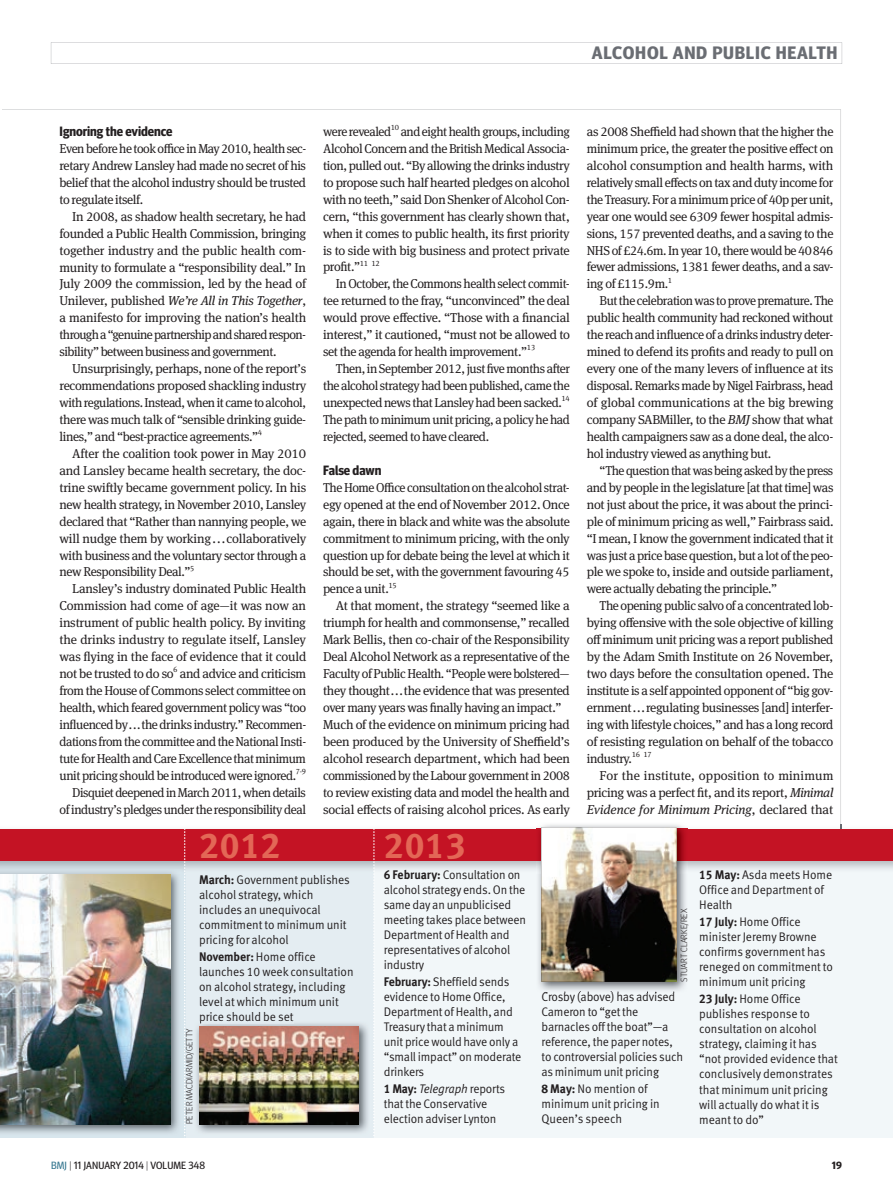
<style>
.page{position:relative;width:893px;height:1191px;background:#fff}
.page>*{position:absolute;margin:0;border:0;box-sizing:border-box;transform-origin:0 0}
.t1{font:700 36px "Meta Pro";color:#e36756}
.t2{font:700 18px "Meta Headline OT";letter-spacing:.04em;color:#6a6d73}
.t3{font:700 13.5px "Meta Headline OT";color:#231f20}
.t4{font:12.9px/17px "Meta Serif Pro";letter-spacing:-.03em;color:#231f20;text-align:justify}
.t5{font:12.9px/17px "Meta Serif Pro";letter-spacing:-.03em;color:#231f20;text-align:justify;scale:.96 1}
.t6{font:12.45px/15px "Meta Pro Normal";letter-spacing:-.015em;color:#231f20;scale:.95 1}
.t7{font:10.5px "Meta Headline OT";letter-spacing:.01em;color:#231f20}
.t8{font:700 10.5px "Meta Headline OT";color:#231f20}
.t9{font:300 9px "Meta Headline OT";letter-spacing:.015em;color:#231f20}
.t10{font:7.8px "Meta Serif Pro";color:#231f20}
.s1{font-style:italic}
.s2{font-family:"Meta Pro";font-weight:700}
.s3{color:#3c7b93}
.s4{font-weight:300}
</style>
<div class="page">
<svg style="left:51px;top:42px;width:791px;height:22px"></svg>
<div style="left:373px;top:854px;width:520px;height:283px;background:#f2f7f9"></div>
<div style="left:183px;top:854px;width:190px;height:283px;background:#e4edf2"></div>
<div style="left:0;top:854px;width:185px;height:283px;background:#d8e6ed"></div>
<img style="left:688px;top:860px;width:205px;height:9px">
<img style="left:0;top:860px;width:536px;height:10px">
<div style="left:0;top:828px;width:893px;height:32px;background:#c41324"></div>
<svg style="left:184px;top:828px;width:1px;height:310px"></svg>
<svg style="left:373px;top:828px;width:2px;height:310px"></svg>
<img style="left:0;top:869px;width:181px;height:264px">
<img style="left:0;top:874px;width:170px;height:250px">
<img style="left:196px;top:1023px;width:172px;height:110px">
<img style="left:200px;top:1021px;width:93px;height:2px">
<img style="left:199px;top:1026px;width:160px;height:98px">
<img style="left:536px;top:824px;width:152px;height:167px">
<img style="left:543px;top:991px;width:132px;height:2px">
<img style="left:541px;top:827px;width:135px;height:154px">
<h2 class="t2" style="left:592px;top:42px;width:247px">ALCOHOL AND PUBLIC HEALTH</h2>
<p class="t3" style="left:60px;top:123px;width:115px">Ignoring the evidence</p>
<p class="t5" style="left:60px;top:139px;width:259px">Even before he took office in May 2010, health sec&shy;retary Andrew Lansley had made no secret of his belief that the alcohol industry should be trusted to regulate itself.</p>
<p class="t4" style="left:60px;top:207px;width:248px;text-indent:13px">In 2008, as shadow health secretary, he had founded a Public Health Commission, bringing together industry and the public health com&shy;munity to formulate a “responsibility deal.” In July 2009 the commission, led by the head of Unilever, published <span class="s1">We’re All in This Together</span> , a manifesto for improving the nation’s health through a “genuine partnership and shared respon&shy;sibility” between business and government.</p>
<p class="t4" style="left:60px;top:359px;width:248px;text-indent:13px">Unsurprisingly, perhaps, none of the report’s recommendations proposed shackling industry with regulations. Instead, when it came to alcohol, there was much talk of “sensible drinking guide&shy;lines,” and “best-practice agreements.” <sup>4</sup></p>
<p class="t4" style="left:60px;top:444px;width:248px;text-indent:13px">After the coalition took power in May 2010 and Lansley became health secretary, the doc&shy;trine swiftly became government policy. In his new health strategy, in November 2010, Lansley declared that “Rather than nannying people, we will nudge them by working . . . collaboratively with business and the voluntary sector through a new Responsibility Deal.”</p>
<p class="t10" style="left:190px;top:562px;width:6px">5</p>
<p class="t4" style="left:60px;top:580px;width:248px;text-align:right">Lansley’s industry dominated Public Health Commission had come of age—it was now an instrument of public health policy. By inviting the drinks industry to regulate itself, Lansley was flying in the face of evidence that it could not be trusted to do so <sup>6</sup> and advice and criticism from the House of Commons select committee on health, which feared government policy was “too influenced by . . . the drinks industry.” Recommen&shy;dations from the committee and the National Insti&shy;tute for Health and Care Excellence that minimum unit pricing should be introduced were ignored. <sup>7-9<br></sup>Disquiet deepened in March 2011, when details of industry’s pledges under the responsibility deal</p>
<p class="t5" style="left:323px;top:122px;width:258px">were revealed <sup>10</sup> and eight health groups, including Alcohol Concern and the British Medical Associa&shy;tion, pulled out. “By allowing the drinks industry to propose such half hearted pledges on alcohol with no teeth,” said Don Shenker of Alcohol Con&shy;cern, “this government has clearly shown that, when it comes to public health, its first priority is to side with big business and protect private profit.” <sup>11</sup> <sup>12</sup></p>
<p class="t4" style="left:323px;top:275px;width:248px;text-indent:13px">In October, the Commons health select commit&shy;tee returned to the fray, “unconvinced” the deal would prove effective. “Those with a financial interest,” it cautioned, “must not be allowed to set the agenda for health improvement.” <sup>13</sup></p>
<p class="t4" style="left:323px;top:359px;width:248px;text-indent:13px">Then, in September 2012, just five months after the alcohol strategy had been published, came the unexpected news that Lansley had been sacked. <sup>14<br></sup>The path to minimum unit pricing, a policy he had rejected, seemed to have cleared.</p>
<p class="t3" style="left:323px;top:462px;width:60px">False dawn</p>
<p class="t4" style="left:323px;top:478px;width:248px">The Home Office consultation on the alcohol strat&shy;egy opened at the end of November 2012. Once again, there in black and white was the absolute commitment to minimum pricing, with the only question up for debate being the level at which it should be set, with the government favouring 45 pence a unit. <sup>15</sup></p>
<p class="t4" style="left:323px;top:596px;width:248px;text-align:left;text-indent:13px">At that moment, the strategy “seemed like a triumph for health and commonsense,” recalled Mark Bellis, then co-chair of the Responsibility Deal Alcohol Network as a representative of the Faculty of Public Health. “People were bolstered— they thought . . . the evidence that was presented over many years was finally having an impact.” Much of the evidence on minimum pricing had been produced by the University of Sheffield’s alcohol research department, which had been commissioned by the Labour government in 2008 to review existing data and model the health and social effects of raising alcohol prices. As early</p>
<h1 class="t1" style="left:199px;top:817px;width:84px">2012</h1>
<h1 class="t1" style="left:384px;top:817px;width:84px">2013</h1>
<p class="t4" style="left:587px;top:122px;width:248px">as 2008 Sheffield had shown that the higher the minimum price, the greater the positive effect on alcohol consumption and health harms, with relatively small effects on tax and duty income for the Treasury. For a minimum price of 40p per unit, year one would see 6309 fewer hospital admis&shy;sions, 157 prevented deaths, and a saving to the NHS of £24.6m. In year 10, there would be 40 846 fewer admissions, 1381 fewer deaths, and a sav&shy;ing of £115.9m. <sup>1</sup></p>
<p class="t5" style="left:587px;top:292px;width:259px;text-indent:13px">But the celebration was to prove premature. The public health community had reckoned without the reach and influence of a drinks industry deter&shy;mined to defend its profits and ready to pull on every one of the many levers of influence at its disposal. Remarks made by Nigel Fairbrass, head of global communications at the big brewing company SABMiller, to the <span class="s1">BMJ</span> show that what health campaigners saw as a done deal, the alco&shy;hol industry viewed as anything but.</p>
<p class="t5" style="left:587px;top:461px;width:259px;text-indent:13px">“The question that was being asked by the press and by people in the legislature [at that time] was not just about the price, it was about the princi&shy;ple of minimum pricing as well,” Fairbrass said. “I mean, I know the government indicated that it was just a price base question, but a lot of the peo&shy;ple we spoke to, inside and outside parliament, were actually debating the principle.”</p>
<p class="t4" style="left:587px;top:596px;width:248px;text-indent:13px">The opening public salvo of a concentrated lob&shy;bying offensive with the sole objective of killing off minimum unit pricing was a report published by the Adam Smith Institute on 26 November, two days before the consultation opened. The institute is a self appointed opponent of “big gov&shy;ernment . . . regulating businesses [and] interfer&shy;ing with lifestyle choices,” and has a long record of resisting regulation on behalf of the tobacco industry. <sup>16</sup> <sup>17</sup></p>
<p class="t4" style="left:587px;top:766px;width:248px;text-indent:13px">For the institute, opposition to minimum pricing was a perfect fit, and its report, <span class="s1">Minimal Evidence for Minimum Pricing</span> , declared that</p>
<p class="t6" style="left:199px;top:871px;width:160px"><span class="s2">March :</span> Government publishes alcohol strategy, which includes an unequivocal commitment to minimum unit pricing for alcohol</p>
<p class="t6" style="left:199px;top:948px;width:164px"><span class="s2">November :</span> Home office launches 10 week consultation on alcohol strategy, including level at which minimum unit price should be set</p>
<p class="t9" style="left:184px;top:1124px;width:97px;rotate:-90deg">PETER MACDIARMID/GETTY</p>
<p class="t6" style="left:384px;top:866px;width:151px"><span class="s2">6 February :</span> Consultation on alcohol strategy ends. On the same day an unpublicised meeting takes place between<br>Department of Health and representatives of alcohol industry</p>
<p class="t6" style="left:384px;top:973px;width:146px"><span class="s2">February:</span> Sheffield sends evidence to Home Office,<br>Department of Health, and<br>Treasury that a minimum unit price would have only a “small impact” on moderate drinkers</p>
<p class="t6" style="left:384px;top:1080px;width:129px"><span class="s2">1 May :</span> <span class="s1">Telegraph</span> reports that the Conservative election adviser Lynton</p>
<p class="t9" style="left:679px;top:981px;width:74px;rotate:-90deg">STUART CLARKE/REX</p>
<p class="t6" style="left:541px;top:988px;width:151px">Crosby (above) has advised<br>Cameron to “get the barnacles off the boat”—a reference, the paper notes, to controversial policies such as minimum unit pricing</p>
<p class="t6" style="left:541px;top:1080px;width:126px"><span class="s2">8 May :</span> No mention of minimum unit pricing in<br>Queen’s speech</p>
<p class="t6" style="left:699px;top:866px;width:141px"><span class="s2">15 May :</span> Asda meets Home<br>Office and Department of<br>Health</p>
<p class="t6" style="left:699px;top:913px;width:142px"><span class="s2">17 July :</span> Home Office minister Jeremy Browne confirms government has reneged on commitment to minimum unit pricing</p>
<p class="t6" style="left:699px;top:990px;width:148px"><span class="s2">23 July :</span> Home Office publishes response to consultation on alcohol strategy, claiming it has “not provided evidence that conclusively demonstrates that minimum unit pricing will actually do what it is meant to do”</p>
<p class="t7" style="left:51px;top:1159px;width:156px"><span class="s3">BMJ</span> <span class="s4">|</span> 11 JANUARY 2014 <span class="s4">|</span> VOLUME 348</p>
<p class="t8" style="left:832px;top:1159px;width:12px">19</p>
</div>
